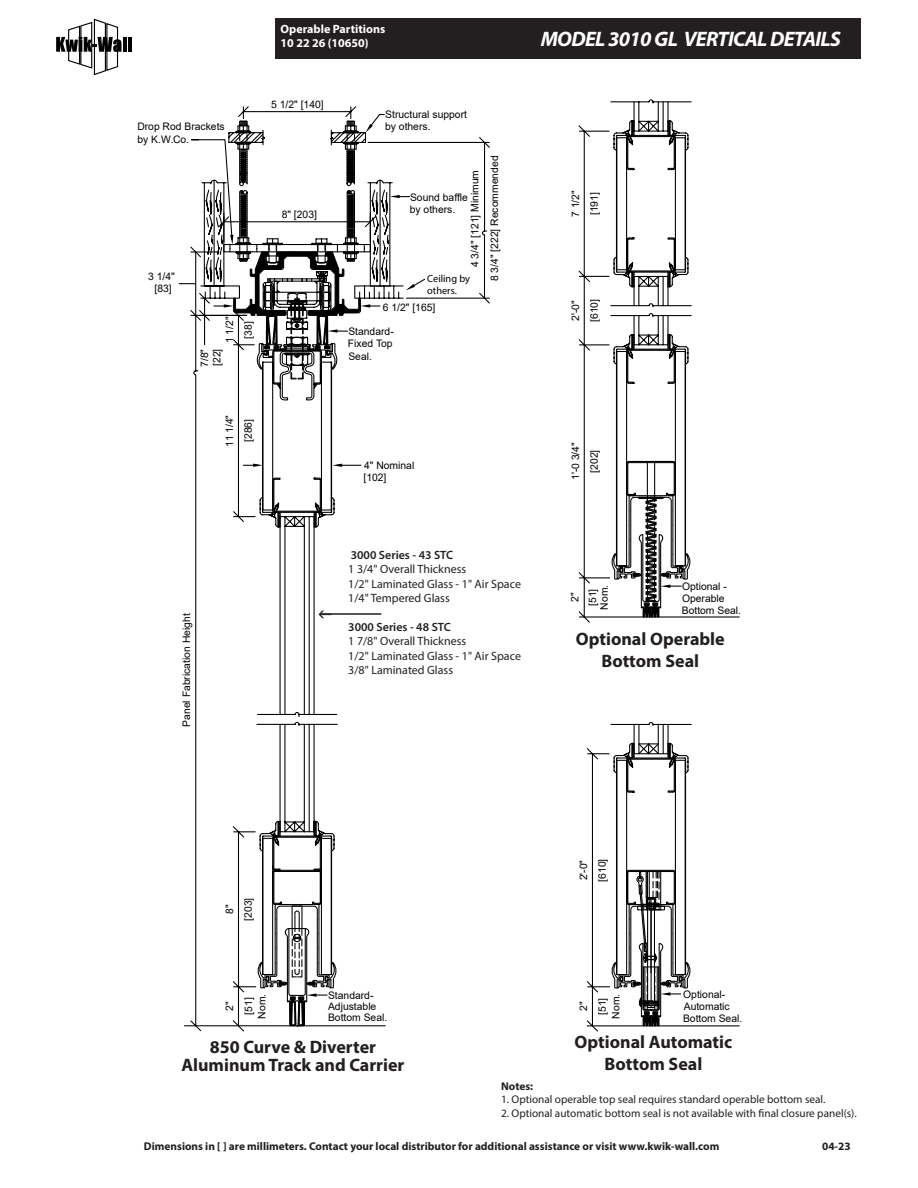
<style>
.page{position:relative;width:918px;height:1188px;background:#fff}
.page>*{position:absolute;margin:0;border:0;box-sizing:border-box;transform-origin:0 0}
.t1{font:italic 700 21px "Myriad Pro";letter-spacing:-.03em;color:#fff}
.t2{font:700 18px "Myriad Pro";color:#231f20}
.t3{font:12px "Myriad Pro";color:#231f20}
.t4{font:600 12px "Myriad Pro";color:#231f20}
.t5{font:700 12px/14.4px "Myriad Pro";color:#fff}
.t6{font:11.25px "Myriad Pro";color:#231f20}
.t7{font:700 11.25px "Myriad Pro";color:#231f20}
.t8{font:10.35px/12.3px "Arial";color:#000}
.t9{font:10.35px/12.1px "Myriad Pro";color:#000}
</style>
<div class="page">
<div style="left:275px;top:19px;width:586px;height:40px;background:#231f20"></div>
<svg style="left:56px;top:18px;width:66px;height:58px"></svg>
<hr style="left:123px;top:37px;width:4px;height:15px;background:#000">
<hr style="left:128px;top:37px;width:4px;height:15px;background:#000">
<hr style="left:587px;top:1025px;width:152px;height:1px;background:#000">
<svg style="left:599px;top:722px;width:93px;height:305px"></svg>
<svg style="left:238px;top:106px;width:119px;height:13px"></svg>
<svg style="left:262px;top:113px;width:228px;height:35px"></svg>
<svg style="left:578px;top:99px;width:114px;height:524px"></svg>
<svg style="left:179px;top:120px;width:247px;height:912px"></svg>
<p class="t5" style="left:281px;top:21px;width:106px">Operable Partitions<br>10 22 26 (10650)</p>
<p class="t8" style="left:271px;top:98px;width:54px">5 1/2" [140]</p>
<p class="t8" style="left:385px;top:108px;width:83px">Structural support</p>
<p class="t8" style="left:137px;top:120px;width:89px">Drop Rod Brackets</p>
<p class="t8" style="left:385px;top:121px;width:47px">by others.</p>
<p class="t8" style="left:137px;top:133px;width:53px">by K.W.Co.</p>
<p class="t8" style="left:148px;top:270px;width:28px;text-align:center">3 1/4" [83]</p>
<p class="t8" style="left:223px;top:343px;width:28px;rotate:-90deg">1 1/2"</p>
<p class="t8" style="left:198px;top:367px;width:20px;rotate:-90deg">7/8" [22]</p>
<p class="t8" style="left:242px;top:339px;width:19px;rotate:-90deg">[38]</p>
<p class="t8" style="left:220px;top:447px;width:33px;line-height:18.8px;text-align:center;rotate:-90deg">11 1/4" [286]</p>
<p class="t8" style="left:282px;top:208px;width:37px">8" [203]</p>
<p class="t8" style="left:465px;top:281px;width:127px;line-height:19.6px;text-align:center;rotate:-90deg">4 3/4" [121] Minimum<br>8 3/4" [222] Recommended</p>
<p class="t8" style="left:410px;top:191px;width:60px">Sound baffle by others.</p>
<p class="t9" style="left:427px;top:272px;width:44px">Ceiling by others.</p>
<p class="t8" style="left:383px;top:301px;width:54px">6 1/2" [165]</p>
<p class="t8" style="left:348px;top:325px;width:47px;text-align:justify">Standard-Fixed Top Seal.</p>
<p class="t8" style="left:364px;top:459px;width:52px">4" Nominal [102]</p>
<p class="t1" style="left:541px;top:25px;width:302px">MODEL 3010 GL VERTICAL DETAILS</p>
<p class="t8" style="left:566px;top:217px;width:28px;line-height:18.8px;rotate:-90deg">7 1/2" [191]</p>
<p class="t8" style="left:566px;top:322px;width:25px;line-height:18.8px;rotate:-90deg">2'-0" [610]</p>
<p class="t8" style="left:566px;top:480px;width:39px;line-height:18.8px;text-align:center;rotate:-90deg">1'-0 3/4" [202]</p>
<p class="t8" style="left:180px;top:727px;width:115px;rotate:-90deg">Panel Fabrication Height</p>
<p class="t4" style="left:351px;top:547px;width:104px">3000 Series - 43 STC</p>
<p class="t3" style="left:348px;top:562px;width:119px">1 3/4" Overall Thickness</p>
<p class="t3" style="left:348px;top:576px;width:174px">1/2" Laminated Glass - 1" Air Space</p>
<p class="t3" style="left:348px;top:591px;width:103px">1/4" Tempered Glass</p>
<p class="t4" style="left:348px;top:619px;width:104px">3000 Series - 48 STC</p>
<p class="t3" style="left:348px;top:634px;width:119px">1 7/8" Overall Thickness</p>
<p class="t3" style="left:348px;top:648px;width:174px">1/2" Laminated Glass - 1" Air Space</p>
<p class="t3" style="left:348px;top:663px;width:106px">3/8" Laminated Glass</p>
<p class="t8" style="left:569px;top:602px;width:11px;rotate:-90deg">2"</p>
<p class="t8" style="left:682px;top:580px;width:61px">Optional -<br>Operable<br>Bottom Seal.</p>
<p class="t8" style="left:598px;top:610px;width:26px;rotate:-90deg">Nom.</p>
<p class="t8" style="left:586px;top:606px;width:19px;rotate:-90deg">[51]</p>
<p class="t2" style="left:576px;top:627px;width:150px">Optional Operable</p>
<p class="t2" style="left:601px;top:649px;width:99px">Bottom Seal</p>
<p class="t8" style="left:220px;top:921px;width:25px;line-height:18.8px;text-align:center;rotate:-90deg">8" [203]</p>
<p class="t8" style="left:328px;top:989px;width:47px">Standard-</p>
<p class="t8" style="left:256px;top:1019px;width:26px;rotate:-90deg">Nom.</p>
<p class="t8" style="left:242px;top:1015px;width:19px;rotate:-90deg">[51]</p>
<p class="t8" style="left:223px;top:1011px;width:11px;rotate:-90deg">2"</p>
<p class="t8" style="left:328px;top:1000px;width:50px">Adjustable</p>
<p class="t8" style="left:328px;top:1011px;width:61px">Bottom Seal.</p>
<p class="t2" style="left:210px;top:1035px;width:168px">850 Curve &amp; Diverter</p>
<p class="t2" style="left:181px;top:1053px;width:224px">Aluminum Track and Carrier</p>
<p class="t8" style="left:574px;top:882px;width:25px;line-height:18.8px;rotate:-90deg">2'-0" [610]</p>
<p class="t8" style="left:574px;top:1015px;width:19px;line-height:18.8px;text-align:center;rotate:-90deg">2" [51]</p>
<p class="t8" style="left:610px;top:1019px;width:26px;rotate:-90deg">Nom.</p>
<p class="t8" style="left:683px;top:988px;width:61px">Optional-<br>Automatic<br>Bottom Seal.</p>
<p class="t2" style="left:575px;top:1030px;width:159px">Optional Automatic</p>
<p class="t2" style="left:605px;top:1052px;width:99px">Bottom Seal</p>
<p class="t7" style="left:501px;top:1079px;width:34px">Notes:</p>
<p class="t6" style="left:501px;top:1093px;width:326px">1. Optional operable top seal requires standard operable bottom seal.</p>
<p class="t6" style="left:501px;top:1106px;width:357px">2. Optional automatic bottom seal is not available with final closure panel(s).</p>
<p class="t7" style="left:144px;top:1139px;width:577px">Dimensions in [ ] are millimeters. Contact your local distributor for additional assistance or visit www.kwik-wall.com</p>
<p class="t7" style="left:822px;top:1139px;width:30px">04-23</p>
</div>
